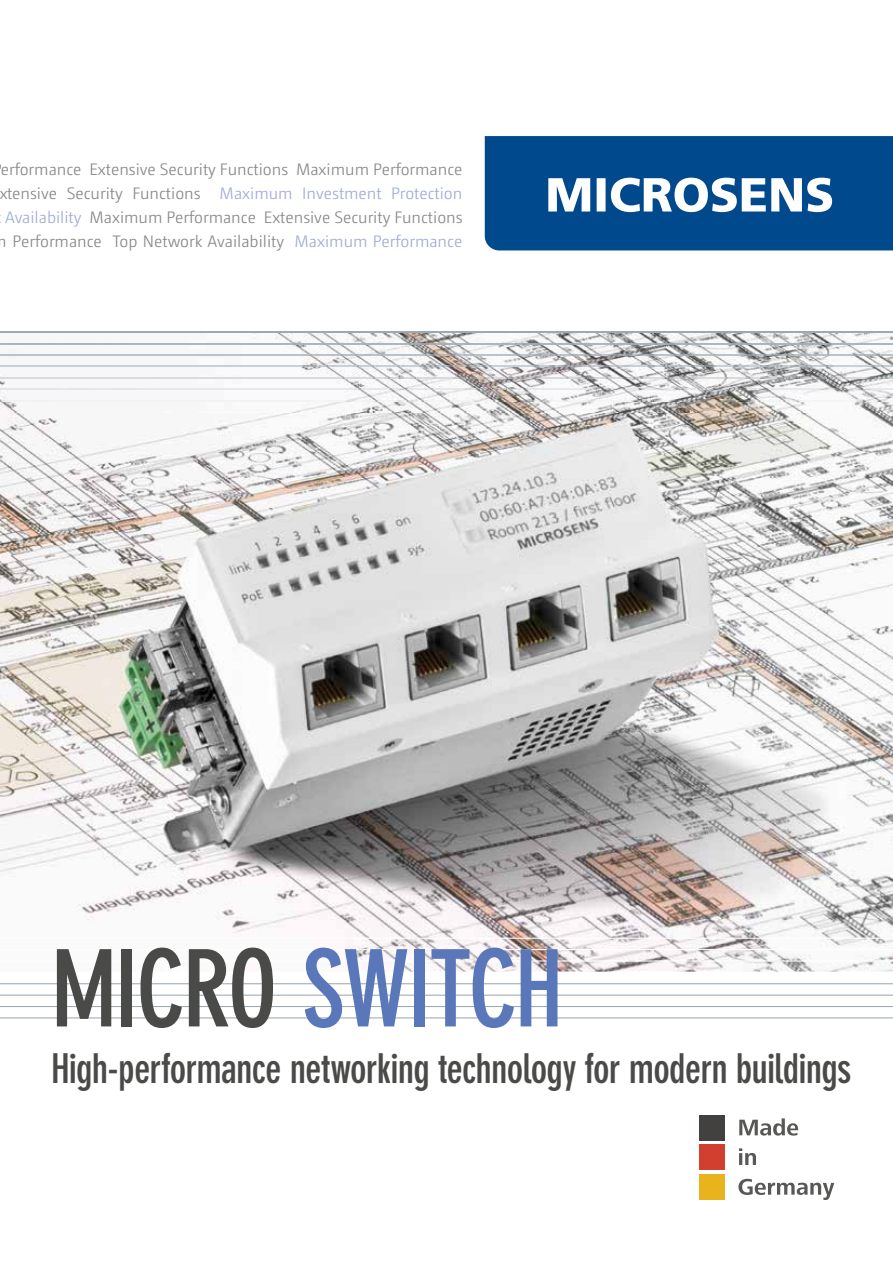
<style>
.page{position:relative;width:893px;height:1263px;background:#fff}
.page>*{position:absolute;margin:0;border:0;box-sizing:border-box;transform-origin:0 0}
.t1{font:700 condensed 105px "DIN Neuzeit Grotesk";letter-spacing:-.025em;color:#5a77ba}
.t2{font:700 condensed 40.5px "DIN Neuzeit Grotesk";letter-spacing:-.02em;color:#4a4a49}
.t3{font:300 16.5px/24px "Camingo";color:#878787;text-align:right}
.s1{color:#9faad7}
.s2{color:#4a4a49}
</style>
<div class="page">
<img style="left:0;top:333px;width:893px;height:639px">
<hr style="left:0;top:995px;width:893px;height:1px;background:#9da9b1">
<hr style="left:0;top:983px;width:893px;height:1px;background:#9da9b1">
<hr style="left:0;top:938px;width:893px;height:1px;background:#fff">
<hr style="left:0;top:1017px;width:893px;height:1px;background:#9da9b1">
<hr style="left:0;top:960px;width:893px;height:1px;background:#fff">
<hr style="left:0;top:1006px;width:893px;height:1px;background:#9da9b1">
<hr style="left:0;top:949px;width:893px;height:1px;background:#fff">
<img style="left:0;top:389px;width:893px;height:1px">
<img style="left:0;top:377px;width:893px;height:1px">
<img style="left:0;top:366px;width:893px;height:1px">
<hr style="left:0;top:332px;width:893px;height:1px;background:#9da9b1">
<img style="left:0;top:411px;width:893px;height:1px">
<img style="left:0;top:354px;width:893px;height:1px">
<img style="left:0;top:400px;width:893px;height:1px">
<img style="left:0;top:343px;width:893px;height:1px">
<div style="left:485px;top:136px;width:408px;height:114px;background:#00498d"></div>
<svg style="left:548px;top:178px;width:284px;height:34px"></svg>
<div style="left:699px;top:1115px;width:25px;height:25px;background:#42413f"></div>
<div style="left:699px;top:1144px;width:25px;height:26px;background:#d33f2e"></div>
<div style="left:699px;top:1174px;width:25px;height:25px;background:#e9b31e"></div>
<svg style="left:739px;top:1118px;width:59px;height:17px"></svg>
<svg style="left:739px;top:1148px;width:17px;height:17px"></svg>
<svg style="left:738px;top:1179px;width:96px;height:21px"></svg>
<p class="t3" style="left:-7px;top:158px;width:471px">erformance Extensive Security Functions Maximum Performance xtensive Security Functions <span class="s1">Maximum Investment Protection Availability</span> Maximum Performance Extensive Security Functions m Performance Top Network Availability <span class="s1">Maximum Performance</span></p>
<h1 class="t1" style="left:51px;top:928px;width:514px"><span class="s2">MICRO</span> SWITCH</h1>
<h2 class="t2" style="left:51px;top:1045px;width:802px">High-performance networking technology for modern buildings</h2>
</div>
